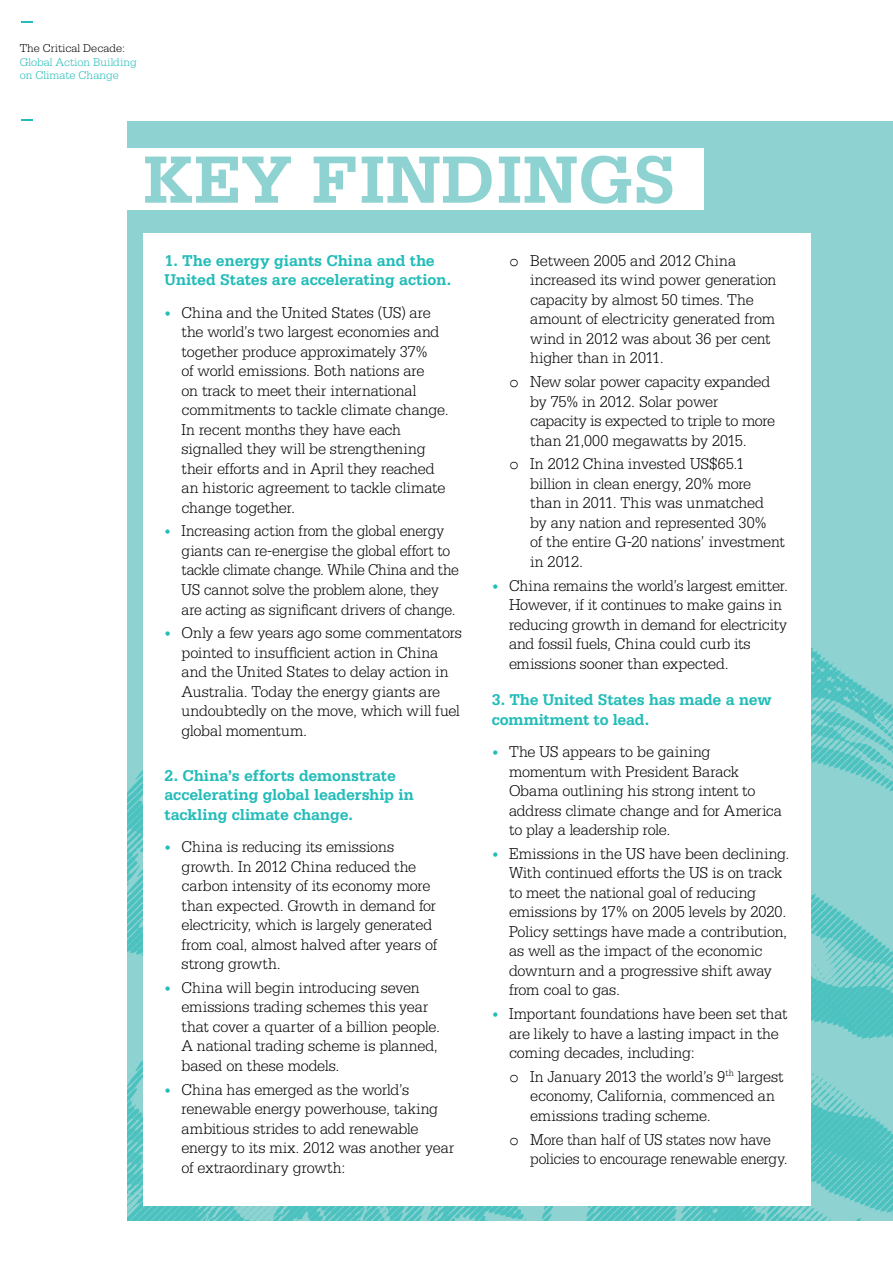
<style>
.page{position:relative;width:893px;height:1263px;background:#fff}
.page>*{position:absolute;margin:0;border:0;box-sizing:border-box;transform-origin:0 0}
.t1{font:700 70.5px "Serifa Std";color:#8ed3d2}
.t2{font:300 16.5px/19.5px "Serifa Std";letter-spacing:-.01em;color:#000}
.t3{font:300 16.5px/19.5px "Serifa Std";letter-spacing:-.01em;color:#000;scale:.94 1}
.t4{font:700 16.5px/19.5px "Serifa Std";letter-spacing:-.01em;color:#22bcb9}
.t5{font:300 12px/13.5px "Serifa Std";color:#22bcb9}
.t6{font:300 12px "Serifa Std";color:#000}
.s1{font-weight:700;font-size:13.5px;color:#22bcb9}
.s2{font-family:"Courier New";font-weight:400}
</style>
<div class="page">
<svg style="left:21px;top:119px;width:11px;height:2px"></svg>
<div style="left:128px;top:121px;width:765px;height:1099px;background:#8ed3d2"></div>
<img style="left:128px;top:647px;width:765px;height:573px">
<div style="left:111px;top:148px;width:593px;height:62px;background:#fff"></div>
<div style="left:143px;top:234px;width:668px;height:972px;background:#fff"></div>
<p class="t6" style="left:20px;top:42px;width:107px">The Critical Decade:</p>
<p class="t5" style="left:20px;top:55px;width:118px">Global Action Building on Climate Change</p>
<h1 class="t1" style="left:143px;top:138px;width:534px">KEY FINDINGS</h1>
<p class="t4" style="left:165px;top:251px;width:288px">1. The energy giants China and the<br>United States are accelerating action.</p>
<p class="t2" style="left:182px;top:303px;width:269px;text-indent:-17px"><span class="s1">•</span> China and the United States (US) are the world’s two largest economies and together produce approximately 37%<br>of world emissions. Both nations are<br>on track to meet their international commitments to tackle climate change.<br>In recent months they have each signalled they will be strengthening their efforts and in April they reached an historic agreement to tackle climate change together.</p>
<p class="t3" style="left:182px;top:521px;width:296px;text-indent:-17px"><span class="s1">•</span> Increasing action from the global energy giants can re-energise the global effort to tackle climate change. While China and the US cannot solve the problem alone, they are acting as significant drivers of change.</p>
<p class="t2" style="left:182px;top:623px;width:282px;text-indent:-17px"><span class="s1">•</span> Only a few years ago some commentators pointed to insufficient action in China and the United States to delay action in Australia. Today the energy giants are undoubtedly on the move, which will fuel global momentum.</p>
<p class="t4" style="left:165px;top:765px;width:251px">2. China’s efforts demonstrate accelerating global leadership in tackling climate change.</p>
<p class="t2" style="left:182px;top:837px;width:257px;text-indent:-17px"><span class="s1">•</span> China is reducing its emissions growth. In 2012 China reduced the carbon intensity of its economy more than expected. Growth in demand for electricity, which is largely generated from coal, almost halved after years of strong growth.</p>
<p class="t2" style="left:182px;top:978px;width:260px;text-indent:-17px"><span class="s1">•</span> China will begin introducing seven emissions trading schemes this year that cover a quarter of a billion people.<br>A national trading scheme is planned, based on these models.</p>
<p class="t2" style="left:182px;top:1079px;width:274px;text-indent:-17px"><span class="s1">•</span> China has emerged as the world’s renewable energy powerhouse, taking ambitious strides to add renewable energy to its mix. 2012 was another year of extraordinary growth:</p>
<p class="t2" style="left:530px;top:251px;width:248px;text-indent:-21px"><span class="s2">o</span> Between 2005 and 2012 China increased its wind power generation capacity by almost 50 times. The amount of electricity generated from wind in 2012 was about 36 per cent higher than in 2011.</p>
<p class="t2" style="left:530px;top:372px;width:246px;text-indent:-21px"><span class="s2">o</span> New solar power capacity expanded by 75% in 2012. Solar power capacity is expected to triple to more than 21,000 megawatts by 2015.</p>
<p class="t2" style="left:530px;top:454px;width:256px;text-indent:-21px"><span class="s2">o</span> In 2012 China invested US$65.1 billion in clean energy, 20% more than in 2011. This was unmatched<br>by any nation and represented 30%<br>of the entire G-20 nations’ investment in 2012.</p>
<p class="t2" style="left:509px;top:576px;width:281px;text-indent:-17px"><span class="s1">•</span> China remains the world’s largest emitter.<br>However, if it continues to make gains in reducing growth in demand for electricity and fossil fuels, China could curb its emissions sooner than expected.</p>
<p class="t4" style="left:492px;top:690px;width:281px">3. The United States has made a new commitment to lead.</p>
<p class="t2" style="left:509px;top:742px;width:274px;text-indent:-17px"><span class="s1">•</span> The US appears to be gaining momentum with President Barack<br>Obama outlining his strong intent to address climate change and for America to play a leadership role.</p>
<p class="t2" style="left:509px;top:844px;width:282px;text-indent:-17px"><span class="s1">•</span> Emissions in the US have been declining.<br>With continued efforts the US is on track to meet the national goal of reducing emissions by 17% on 2005 levels by 2020.<br>Policy settings have made a contribution, as well as the impact of the economic downturn and a progressive shift away from coal to gas.</p>
<p class="t2" style="left:509px;top:1004px;width:280px;text-indent:-17px"><span class="s1">•</span> Important foundations have been set that are likely to have a lasting impact in the coming decades, including:</p>
<p class="t2" style="left:530px;top:1067px;width:255px;text-indent:-21px"><span class="s2">o</span> In January 2013 the world’s 9<sup>th</sup> largest economy, California, commenced an emissions trading scheme.</p>
<p class="t3" style="left:530px;top:1129px;width:275px;text-indent:-21px"><span class="s2">o</span> More than half of US states now have policies to encourage renewable energy.</p>
</div>
